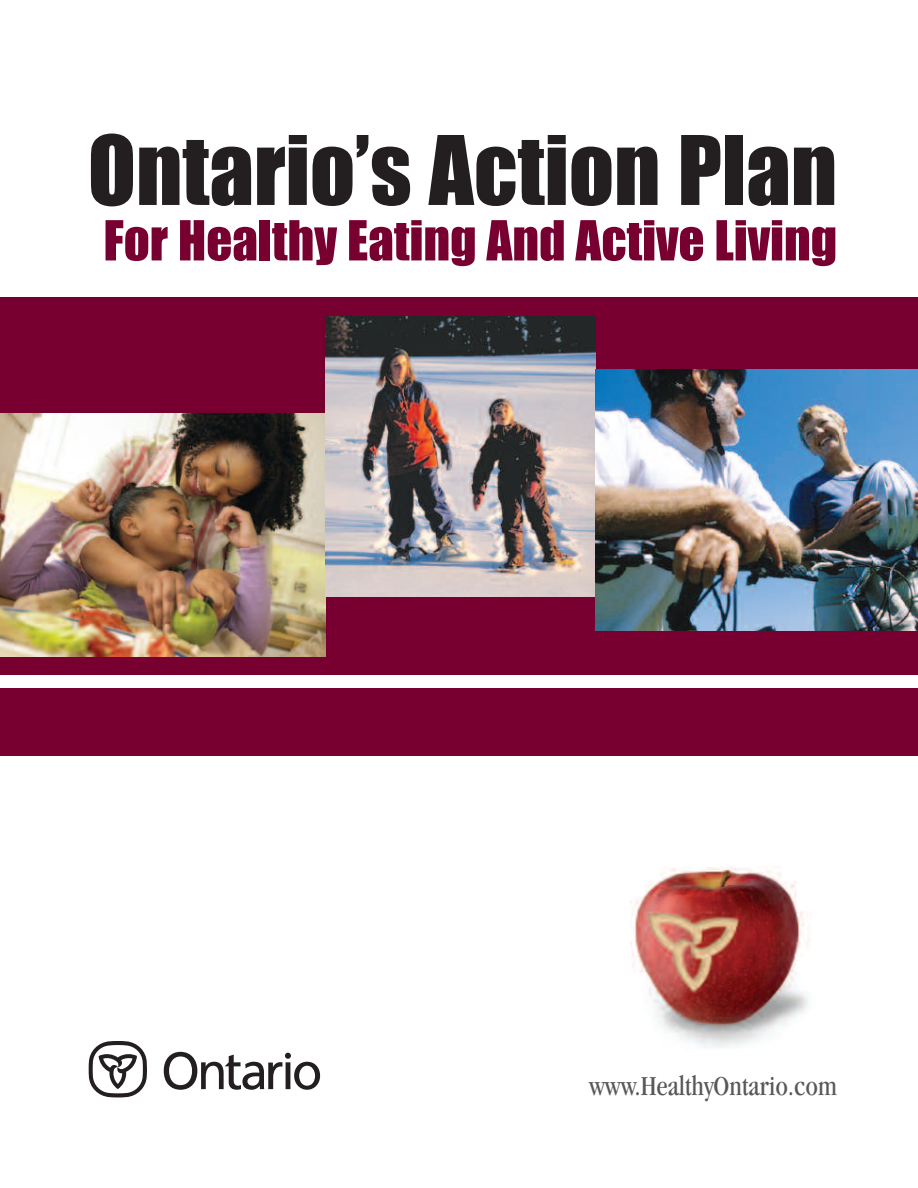
<style>
.page{position:relative;width:918px;height:1188px;background:#fff}
.page>*{position:absolute;margin:0;border:0;box-sizing:border-box;transform-origin:0 0}
.t1{font:88.5px "Impact";color:#231f20}
.t2{font:51px "Impact";color:#780031}
.t3{font:condensed 28.5px "Garamond";color:#57585a}
</style>
<div class="page">
<div style="left:0;top:688px;width:918px;height:68px;background:#780031"></div>
<div style="left:0;top:297px;width:918px;height:378px;background:#780031"></div>
<img style="left:0;top:413px;width:326px;height:243px">
<img style="left:326px;top:316px;width:270px;height:281px">
<img style="left:596px;top:370px;width:322px;height:261px">
<img style="left:630px;top:866px;width:179px;height:181px">
<svg style="left:89px;top:1041px;width:58px;height:56px"></svg>
<svg style="left:164px;top:1052px;width:156px;height:38px"></svg>
<h1 class="t1" style="left:88px;top:123px;width:751px">Ontario’s Action Plan</h1>
<p class="t2" style="left:103px;top:213px;width:735px">For Healthy Eating And Active Living</p>
<p class="t3" style="left:589px;top:1075px;width:250px">www.HealthyOntario.com</p>
</div>
